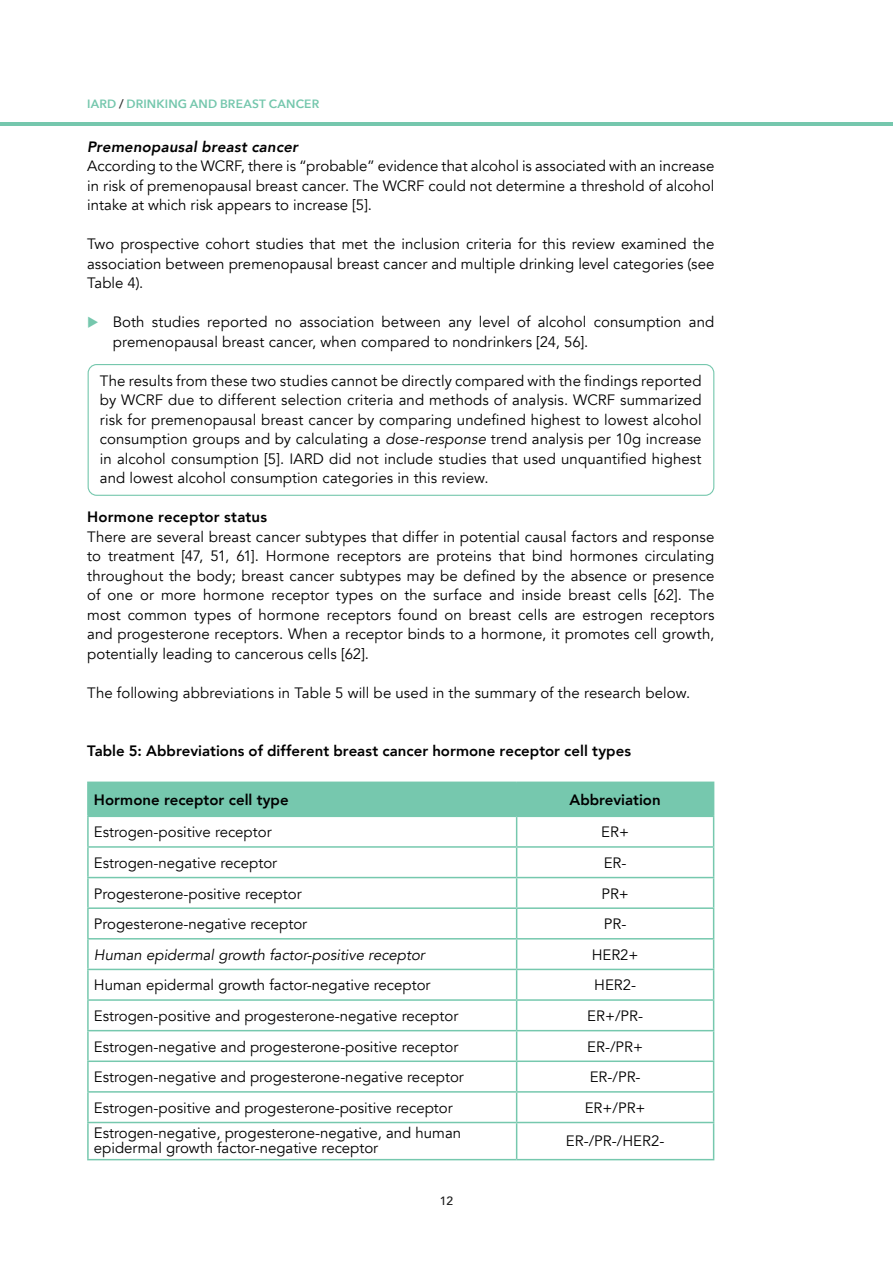
<style>
.page{position:relative;width:893px;height:1263px;background:#fff}
.page>*{position:absolute;margin:0;border:0;box-sizing:border-box;transform-origin:0 0}
.t1{font:15px/19.5px "Avenir";color:#000;text-align:justify}
.t2{font:800 15px "Avenir";color:#000}
.t3{font:italic 15px "Avenir";color:#000}
.t4{font:italic 800 15px "Avenir";letter-spacing:.01em;color:#000}
.t5{font:600 12px "Avenir Next";letter-spacing:.01em;color:#75c7ad}
.t6{font:500 12px "Avenir";color:#1a1a1a}
.s1{color:#323232}
.s2{font-style:italic}
</style>
<div class="page">
<hr style="left:0;top:122px;width:893px;height:4px;background:#75c7ad">
<hr style="left:87px;top:781px;width:430px;height:2px;background:#76c8ae">
<hr style="left:87px;top:783px;width:2px;height:32px;background:#76c8ae">
<hr style="left:517px;top:781px;width:197px;height:2px;background:#76c8ae">
<hr style="left:87px;top:815px;width:430px;height:2px;background:#76c8ae">
<hr style="left:87px;top:817px;width:2px;height:29px;background:#76c8ae">
<hr style="left:87px;top:846px;width:430px;height:2px;background:#76c8ae">
<hr style="left:87px;top:848px;width:2px;height:29px;background:#76c8ae">
<hr style="left:87px;top:877px;width:430px;height:1px;background:#76c8ae">
<hr style="left:87px;top:878px;width:2px;height:29px;background:#76c8ae">
<hr style="left:87px;top:907px;width:430px;height:2px;background:#76c8ae">
<hr style="left:87px;top:909px;width:2px;height:29px;background:#76c8ae">
<svg style="left:88px;top:783px;width:626px;height:155px"></svg>
<hr style="left:87px;top:938px;width:430px;height:1px;background:#76c8ae">
<hr style="left:87px;top:939px;width:2px;height:30px;background:#76c8ae">
<hr style="left:517px;top:938px;width:197px;height:1px;background:#76c8ae">
<hr style="left:516px;top:939px;width:1px;height:30px;background:#76c8ae">
<hr style="left:713px;top:939px;width:1px;height:30px;background:#76c8ae">
<hr style="left:87px;top:969px;width:430px;height:1px;background:#76c8ae">
<hr style="left:87px;top:970px;width:2px;height:29px;background:#76c8ae">
<hr style="left:517px;top:969px;width:197px;height:1px;background:#76c8ae">
<hr style="left:87px;top:999px;width:430px;height:2px;background:#76c8ae">
<hr style="left:87px;top:1001px;width:2px;height:29px;background:#76c8ae">
<hr style="left:517px;top:999px;width:197px;height:2px;background:#76c8ae">
<hr style="left:87px;top:1030px;width:430px;height:1px;background:#76c8ae">
<hr style="left:87px;top:1031px;width:2px;height:29px;background:#76c8ae">
<hr style="left:517px;top:1030px;width:197px;height:1px;background:#76c8ae">
<hr style="left:87px;top:1060px;width:430px;height:2px;background:#76c8ae">
<hr style="left:87px;top:1062px;width:2px;height:29px;background:#76c8ae">
<hr style="left:517px;top:1060px;width:197px;height:2px;background:#76c8ae">
<hr style="left:87px;top:1091px;width:430px;height:2px;background:#76c8ae">
<hr style="left:87px;top:1093px;width:2px;height:29px;background:#76c8ae">
<hr style="left:517px;top:1091px;width:197px;height:2px;background:#76c8ae">
<svg style="left:516px;top:970px;width:1px;height:152px"></svg>
<svg style="left:713px;top:970px;width:1px;height:152px"></svg>
<hr style="left:87px;top:1122px;width:430px;height:1px;background:#76c8ae">
<hr style="left:87px;top:1123px;width:2px;height:36px;background:#76c8ae">
<hr style="left:517px;top:1122px;width:197px;height:1px;background:#76c8ae">
<hr style="left:516px;top:1123px;width:1px;height:36px;background:#76c8ae">
<hr style="left:713px;top:1123px;width:1px;height:36px;background:#76c8ae">
<hr style="left:87px;top:1159px;width:430px;height:1px;background:#76c8ae">
<hr style="left:517px;top:1159px;width:197px;height:1px;background:#76c8ae">
<div style="left:88px;top:364px;width:626px;height:132px;border:1px solid #75c7ad;border-radius:9px"></div>
<p class="t5" style="left:87px;top:94px;width:234px">IARD <span class="s1">/</span> DRINKING AND BREAST CANCER</p>
<p class="t4" style="left:87px;top:137px;width:212px">Premenopausal breast cancer</p>
<p class="t1" style="left:87px;top:156px;width:629px">According to the WCRF, there is “probable” evidence that alcohol is associated with an increase in risk of premenopausal breast cancer. The WCRF could not determine a threshold of alcohol intake at which risk appears to increase [5].</p>
<p class="t1" style="left:87px;top:234px;width:629px">Two prospective cohort studies that met the inclusion criteria for this review examined the association between premenopausal breast cancer and multiple drinking level categories (see Table 4).</p>
<p class="t1" style="left:113px;top:312px;width:603px">Both studies reported no association between any level of alcohol consumption and premenopausal breast cancer, when compared to nondrinkers [24, 56].</p>
<p class="t1" style="left:100px;top:371px;width:603px">The results from these two studies cannot be directly compared with the findings reported by WCRF due to different selection criteria and methods of analysis. WCRF summarized risk for premenopausal breast cancer by comparing undefined highest to lowest alcohol consumption groups and by calculating a <span class="s2">dose-response</span> trend analysis per 10g increase in alcohol consumption [5]. IARD did not include studies that used unquantified highest and lowest alcohol consumption categories in this review.</p>
<p class="t2" style="left:87px;top:505px;width:181px">Hormone receptor status</p>
<p class="t1" style="left:87px;top:527px;width:629px">There are several breast cancer subtypes that differ in potential causal factors and response to treatment [47, 51, 61]. Hormone receptors are proteins that bind hormones circulating throughout the body; breast cancer subtypes may be defined by the absence or presence of one or more hormone receptor types on the surface and inside breast cells [62]. The most common types of hormone receptors found on breast cells are estrogen receptors and progesterone receptors. When a receptor binds to a hormone, it promotes cell growth, potentially leading to cancerous cells [62].</p>
<p class="t1" style="left:87px;top:683px;width:604px">The following abbreviations in Table 5 will be used in the summary of the research below.</p>
<p class="t2" style="left:87px;top:739px;width:545px">Table 5: Abbreviations of different breast cancer hormone receptor cell types</p>
<p class="t2" style="left:94px;top:788px;width:196px">Hormone receptor cell type</p>
<p class="t2" style="left:570px;top:788px;width:93px">Abbreviation</p>
<p class="t1" style="left:94px;top:823px;width:179px">Estrogen-positive receptor</p>
<p class="t1" style="left:601px;top:823px;width:29px">ER+</p>
<p class="t1" style="left:94px;top:853px;width:185px">Estrogen-negative receptor</p>
<p class="t1" style="left:604px;top:853px;width:24px">ER-</p>
<p class="t1" style="left:94px;top:884px;width:209px">Progesterone-positive receptor</p>
<p class="t1" style="left:601px;top:884px;width:29px">PR+</p>
<p class="t1" style="left:94px;top:914px;width:215px">Progesterone-negative receptor</p>
<p class="t1" style="left:604px;top:914px;width:24px">PR-</p>
<p class="t3" style="left:94px;top:946px;width:333px">Human epidermal growth factor-positive receptor</p>
<p class="t1" style="left:592px;top:945px;width:48px">HER2+</p>
<p class="t1" style="left:94px;top:976px;width:338px">Human epidermal growth factor-negative receptor</p>
<p class="t1" style="left:594px;top:976px;width:43px">HER2-</p>
<p class="t1" style="left:94px;top:1006px;width:366px">Estrogen-positive and progesterone-negative receptor</p>
<p class="t1" style="left:587px;top:1006px;width:57px">ER+/PR-</p>
<p class="t1" style="left:94px;top:1037px;width:366px">Estrogen-negative and progesterone-positive receptor</p>
<p class="t1" style="left:587px;top:1037px;width:57px">ER-/PR+</p>
<p class="t1" style="left:94px;top:1068px;width:371px">Estrogen-negative and progesterone-negative receptor</p>
<p class="t1" style="left:590px;top:1068px;width:52px">ER-/PR-</p>
<p class="t1" style="left:94px;top:1098px;width:360px">Estrogen-positive and progesterone-positive receptor</p>
<p class="t1" style="left:585px;top:1098px;width:62px">ER+/PR+</p>
<p class="t1" style="left:94px;top:1126px;width:369px;line-height:15px">Estrogen-negative, progesterone-negative, and human epidermal growth factor-negative receptor</p>
<p class="t1" style="left:566px;top:1131px;width:100px">ER-/PR-/HER2-</p>
<p class="t6" style="left:440px;top:1190px;width:15px">12</p>
</div>
